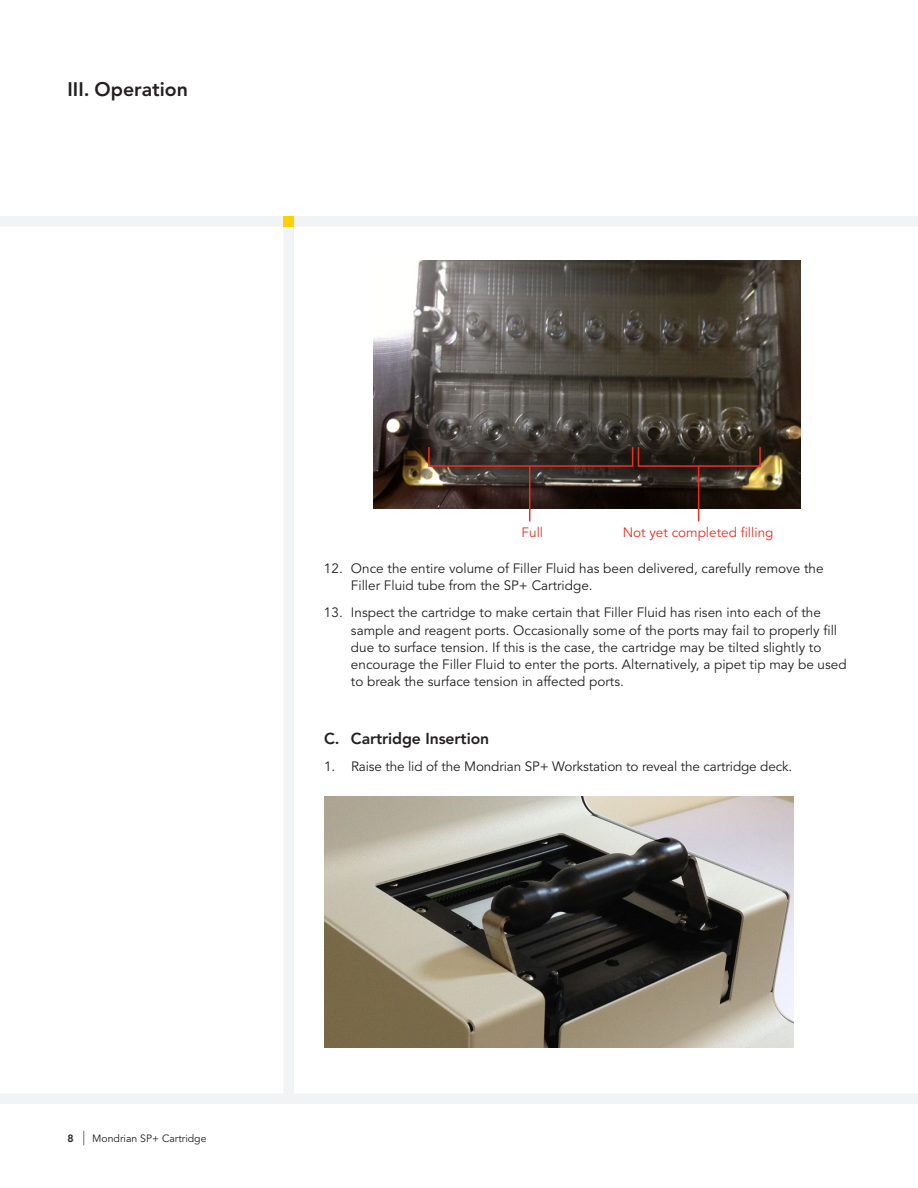
<style>
.page{position:relative;width:918px;height:1188px;background:#fff}
.page>*{position:absolute;margin:0;border:0;box-sizing:border-box;transform-origin:0 0}
.t1{font:800 19.5px "Avenir LT Std";color:#231f20}
.t2{font:800 15.75px "Avenir LT Std";letter-spacing:-.005em;color:#231f20}
.t3{font:13.5px/17.2px "Avenir LT Std";color:#231f20}
.t4{font:13.5px "Avenir LT Std";color:#ee2e22}
.t5{font:10.5px "Avenir LT Std";color:#231f20}
.t6{font:800 10.5px "Avenir LT Std";color:#231f20}
</style>
<div class="page">
<div style="left:0;top:216px;width:918px;height:10px;background:#f2f3f4"></div>
<div style="left:0;top:1094px;width:918px;height:10px;background:#f2f3f4"></div>
<div style="left:284px;top:216px;width:10px;height:884px;background:#f2f3f4"></div>
<svg style="left:84px;top:1131px;width:1px;height:14px"></svg>
<div style="left:284px;top:216px;width:10px;height:11px;background:#fed105"></div>
<img style="left:374px;top:260px;width:427px;height:248px">
<div style="left:428px;top:446px;width:205px;height:21px;border:2px solid #ee2e22"></div>
<hr style="left:529px;top:466px;width:1px;height:55px;background:#ee2e22">
<div style="left:638px;top:446px;width:123px;height:21px;border:2px solid #ee2e22"></div>
<hr style="left:698px;top:466px;width:1px;height:55px;background:#ee2e22">
<img style="left:324px;top:797px;width:470px;height:250px">
<h1 class="t1" style="left:68px;top:77px;width:122px">III. Operation</h1>
<p class="t4" style="left:522px;top:525px;width:23px">Full</p>
<p class="t4" style="left:623px;top:525px;width:152px">Not yet completed filling</p>
<p class="t3" style="left:351px;top:560px;width:474px;text-indent:-27px">12. Once the entire volume of Filler Fluid has been delivered, carefully remove the<br>Filler Fluid tube from the SP+ Cartridge.</p>
<p class="t3" style="left:351px;top:604px;width:497px;text-indent:-27px">13. Inspect the cartridge to make certain that Filler Fluid has risen into each of the sample and reagent ports. Occasionally some of the ports may fail to properly fill due to surface tension. If this is the case, the cartridge may be tilted slightly to encourage the Filler Fluid to enter the ports. Alternatively, a pipet tip may be used to break the surface tension in affected ports.</p>
<p class="t2" style="left:324px;top:729px;width:167px">C. Cartridge Insertion</p>
<p class="t3" style="left:324px;top:758px;width:470px">1. Raise the lid of the Mondrian SP+ Workstation to reveal the cartridge deck.</p>
<p class="t6" style="left:68px;top:1132px;width:8px">8</p>
<p class="t5" style="left:92px;top:1132px;width:116px">Mondrian SP+ Cartridge</p>
</div>
